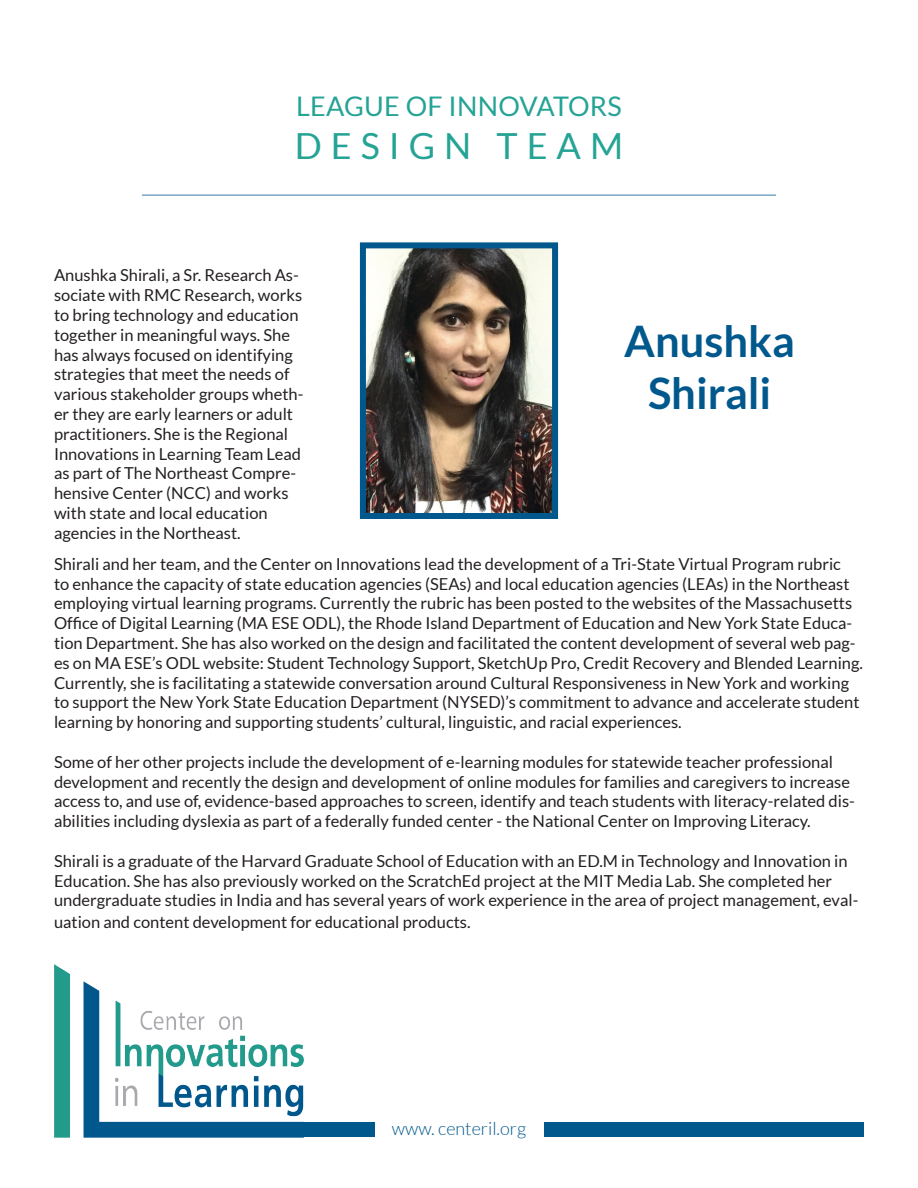
<style>
.page{position:relative;width:918px;height:1188px;background:#fff}
.page>*{position:absolute;margin:0;border:0;box-sizing:border-box;transform-origin:0 0}
.t1{font:700 43.5px "Lato";color:#00588c}
.t2{font:36px "Lato";letter-spacing:.25em;color:#25a395}
.t3{font:27px "Lato";letter-spacing:.01em;color:#25a395}
.t4{font:300 18px "Lato";color:#00588c}
.t5{font:16.5px/19.8px "Lato";color:#231f20}
</style>
<div class="page">
<img style="left:54px;top:964px;width:250px;height:174px">
<div style="left:97px;top:1122px;width:277px;height:15px;background:#00588c"></div>
<div style="left:545px;top:1122px;width:319px;height:15px;background:#00588c"></div>
<hr style="left:142px;top:194px;width:634px;height:2px;background:#79a7c2">
<img style="left:367px;top:249px;width:184px;height:263px">
<div style="left:360px;top:242px;width:198px;height:277px;border:6px solid #00588c"></div>
<p class="t3" style="left:296px;top:91px;width:327px">LEAGUE OF INNOVATORS</p>
<p class="t2" style="left:295px;top:126px;width:330px">DESIGN TEAM</p>
<p class="t5" style="left:54px;top:266px;width:251px">Anushka Shirali, a Sr. Research As&shy;sociate with RMC Research, works to bring technology and education together in meaningful ways. She has always focused on identifying strategies that meet the needs of various stakeholder groups wheth&shy;er they are early learners or adult practitioners. She is the Regional Innovations in Learning Team Lead as part of The Northeast Compre&shy;hensive Center (NCC) and works with state and local education agencies in the Northeast.</p>
<p class="t1" style="left:624px;top:316px;width:172px">Anushka</p>
<p class="t1" style="left:648px;top:369px;width:125px">Shirali</p>
<p class="t5" style="left:54px;top:554px;width:811px">Shirali and her team, and the Center on Innovations lead the development of a Tri-State Virtual Program rubric<br>to enhance the capacity of state education agencies (SEAs) and local education agencies (LEAs) in the Northeast employing virtual learning programs. Currently the rubric has been posted to the websites of the Massachusetts Office of Digital Learning (MA ESE ODL), the Rhode Island Department of Education and New York State Educa&shy;tion Department. She has also worked on the design and facilitated the content development of several web pag&shy;es on MA ESE’s ODL website: Student Technology Support, SketchUp Pro, Credit Recovery and Blended Learning.<br>Currently, she is facilitating a statewide conversation around Cultural Responsiveness in New York and working to support the New York State Education Department (NYSED)’s commitment to advance and accelerate student learning by honoring and supporting students’ cultural, linguistic, and racial experiences.</p>
<p class="t5" style="left:54px;top:752px;width:802px">Some of her other projects include the development of e-learning modules for statewide teacher professional development and recently the design and development of online modules for families and caregivers to increase access to, and use of, evidence-based approaches to screen, identify and teach students with literacy-related dis&shy;abilities including dyslexia as part of a federally funded center - the National Center on Improving Literacy.</p>
<p class="t5" style="left:54px;top:851px;width:806px">Shirali is a graduate of the Harvard Graduate School of Education with an ED.M in Technology and Innovation in<br>Education. She has also previously worked on the ScratchEd project at the MIT Media Lab. She completed her undergraduate studies in India and has several years of work experience in the area of project management, eval-</p>
<p class="t5" style="left:54px;top:912px;width:418px">uation and content development for educational products.</p>
<p class="t4" style="left:392px;top:1119px;width:136px">www. centeril.org</p>
</div>
